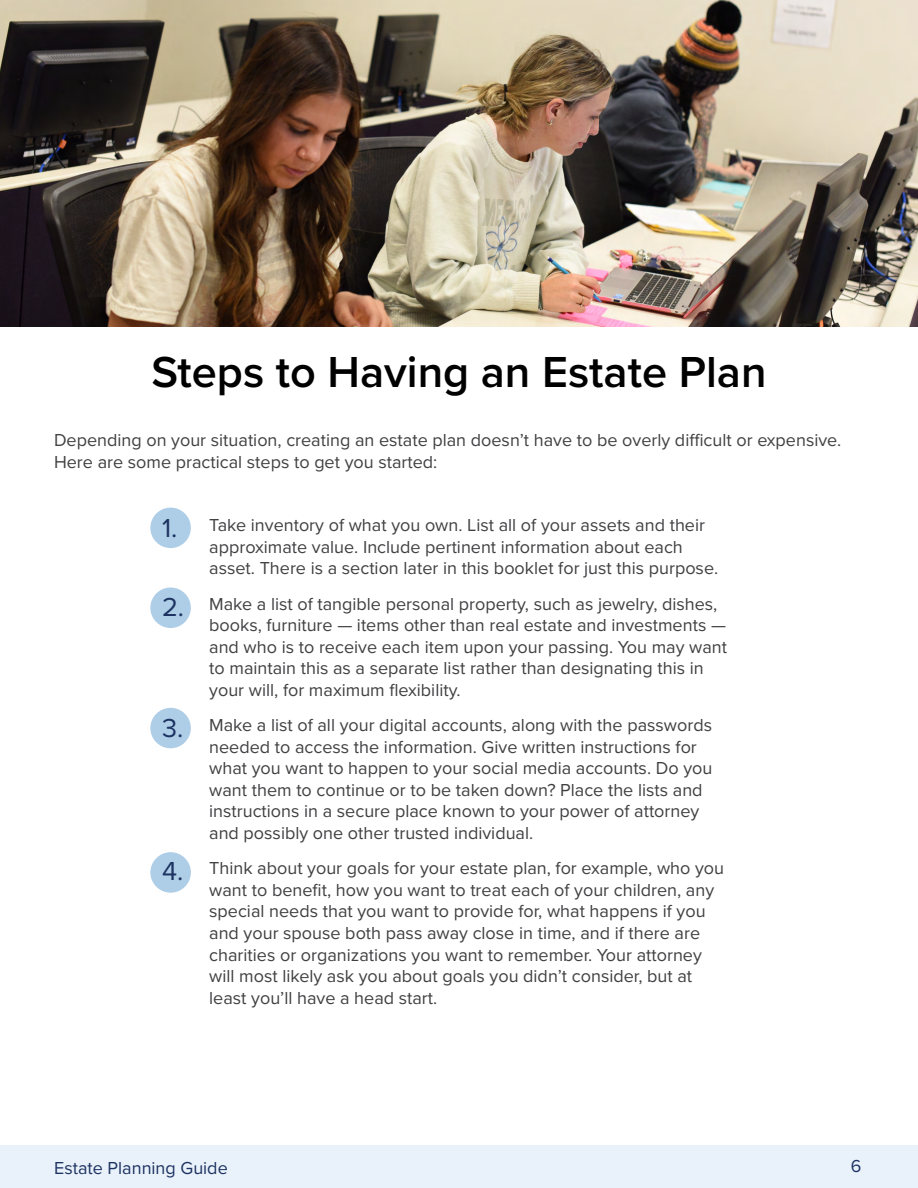
<style>
.page{position:relative;width:918px;height:1188px;background:#fff}
.page>*{position:absolute;margin:0;border:0;box-sizing:border-box;transform-origin:0 0}
.t1{font:600 45px "Proxima Nova";color:#000}
.t2{font:18px/21.6px "Proxima Nova";color:#414042}
.t3{font:18px "Proxima Nova";color:#1d3361}
.s1{font-size:27px;color:#1d3361}
</style>
<div class="page">
<div style="left:0;top:1145px;width:918px;height:43px;background:#e9f1fa"></div>
<div style="left:150px;top:508px;width:41px;height:40px;background:#aecde7;border-radius:50%"></div>
<div style="left:150px;top:588px;width:41px;height:40px;background:#aecde7;border-radius:50%"></div>
<div style="left:150px;top:708px;width:41px;height:40px;background:#aecde7;border-radius:50%"></div>
<div style="left:150px;top:852px;width:41px;height:41px;background:#aecde7;border-radius:50%"></div>
<img style="left:0;top:0;width:918px;height:326px">
<h1 class="t1" style="left:151px;top:345px;width:617px">Steps to Having an Estate Plan</h1>
<p class="t2" style="left:54px;top:430px;width:789px">Depending on your situation, creating an estate plan doesn’t have to be overly difficult or expensive.<br>Here are some practical steps to get you started:</p>
<p class="t2" style="left:209px;top:515px;width:510px;text-indent:-47px"><span class="s1">1.</span> Take inventory of what you own. List all of your assets and their approximate value. Include pertinent information about each asset. There is a section later in this booklet for just this purpose.</p>
<p class="t2" style="left:209px;top:593px;width:519px;text-indent:-47px"><span class="s1">2.</span> Make a list of tangible personal property, such as jewelry, dishes, books, furniture — items other than real estate and investments — and who is to receive each item upon your passing. You may want to maintain this as a separate list rather than designating this in your will, for maximum flexibility.</p>
<p class="t2" style="left:209px;top:715px;width:505px;text-indent:-47px"><span class="s1">3.</span> Make a list of all your digital accounts, along with the passwords needed to access the information. Give written instructions for what you want to happen to your social media accounts. Do you want them to continue or to be taken down? Place the lists and instructions in a secure place known to your power of attorney and possibly one other trusted individual.</p>
<p class="t2" style="left:209px;top:858px;width:516px;text-indent:-47px"><span class="s1">4.</span> Think about your goals for your estate plan, for example, who you want to benefit, how you want to treat each of your children, any special needs that you want to provide for, what happens if you and your spouse both pass away close in time, and if there are charities or organizations you want to remember. Your attorney will most likely ask you about goals you didn’t consider, but at least you’ll have a head start.</p>
<p class="t3" style="left:54px;top:1157px;width:175px">Estate Planning Guide</p>
<p class="t3" style="left:851px;top:1155px;width:12px">6</p>
</div>
